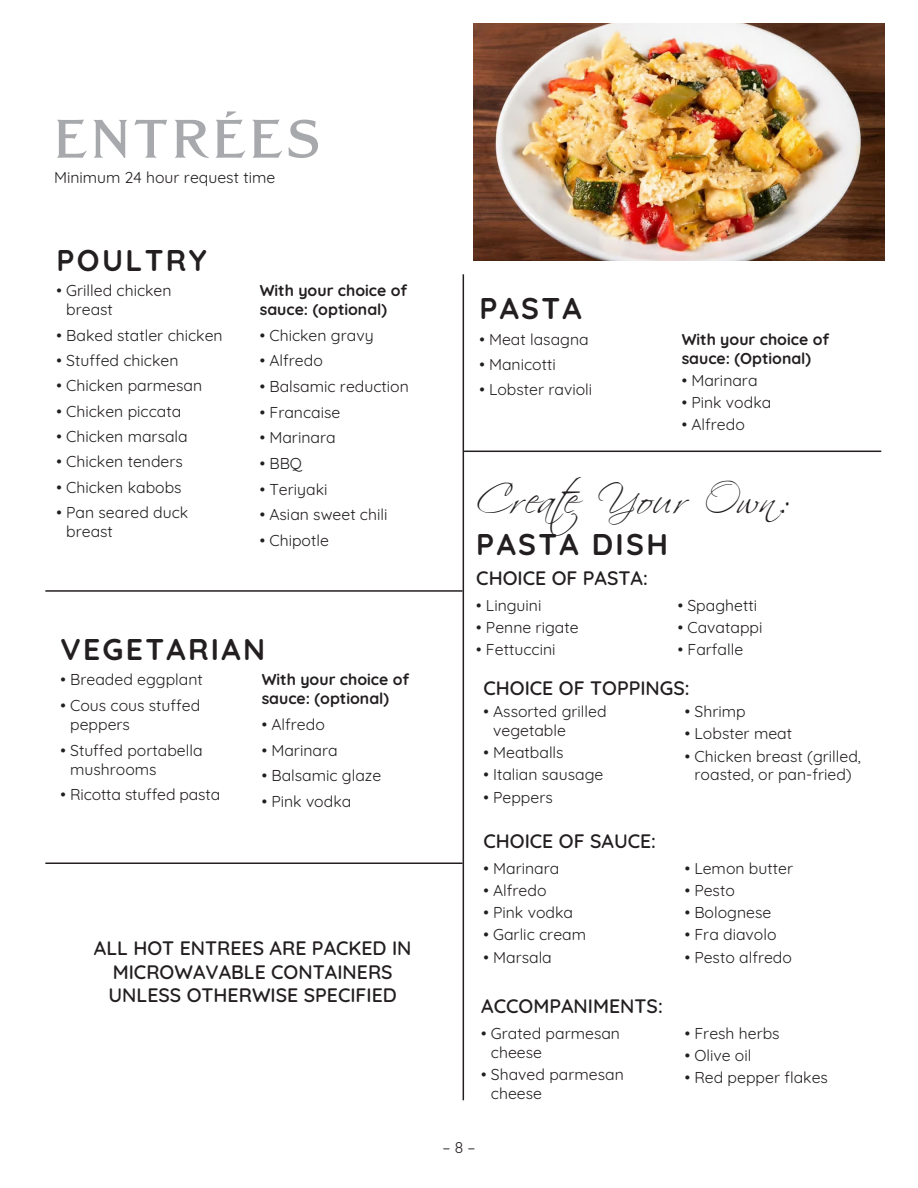
<style>
.page{position:relative;width:918px;height:1188px;background:#fff}
.page>*{position:absolute;margin:0;border:0;box-sizing:border-box;transform-origin:0 0}
.t1{font:700 54px "Grand Central";letter-spacing:.075em;color:#a8a9ad}
.t2{font:40.5px "Scriptina";letter-spacing:.02em;color:#231f20}
.t3{font:300 30px "Quicksand";letter-spacing:.08em;color:#231f20}
.t4{font:300 19.5px/23.4px "Quicksand";color:#231f20;text-align:center}
.t5{font:300 15.75px/18.9px "Quicksand";color:#231f20}
</style>
<div class="page">
<hr style="left:463px;top:274px;width:1px;height:826px;background:#231f20">
<hr style="left:45px;top:590px;width:418px;height:2px;background:#231f20">
<hr style="left:45px;top:862px;width:418px;height:2px;background:#231f20">
<hr style="left:464px;top:451px;width:417px;height:1px;background:#231f20">
<img style="left:474px;top:24px;width:411px;height:236px">
<p class="t1" style="left:54px;top:106px;width:268px">ENTRÉES</p>
<p class="t5" style="left:54px;top:166px;width:223px">Minimum 24 hour request time</p>
<p class="t3" style="left:57px;top:237px;width:152px">POULTRY</p>
<p class="t5" style="left:66px;top:280px;width:107px;text-indent:-10px">• Grilled chicken breast</p>
<p class="t5" style="left:57px;top:324px;width:168px">• Baked statler chicken</p>
<p class="t5" style="left:57px;top:349px;width:123px">• Stuffed chicken</p>
<p class="t5" style="left:57px;top:375px;width:147px">• Chicken parmesan</p>
<p class="t5" style="left:57px;top:400px;width:126px">• Chicken piccata</p>
<p class="t5" style="left:57px;top:425px;width:133px">• Chicken marsala</p>
<p class="t5" style="left:57px;top:451px;width:128px">• Chicken tenders</p>
<p class="t5" style="left:57px;top:476px;width:127px">• Chicken kabobs</p>
<p class="t5" style="left:66px;top:502px;width:124px;text-indent:-10px">• Pan seared duck breast</p>
<p class="t5" style="left:260px;top:280px;width:149px">With your choice of sauce: (optional)</p>
<p class="t5" style="left:260px;top:324px;width:115px">• Chicken gravy</p>
<p class="t5" style="left:260px;top:350px;width:65px">• Alfredo</p>
<p class="t5" style="left:260px;top:375px;width:151px">• Balsamic reduction</p>
<p class="t5" style="left:260px;top:401px;width:82px">• Francaise</p>
<p class="t5" style="left:260px;top:427px;width:77px">• Marinara</p>
<p class="t5" style="left:260px;top:452px;width:44px">• BBQ</p>
<p class="t5" style="left:260px;top:478px;width:69px">• Teriyaki</p>
<p class="t5" style="left:260px;top:504px;width:129px">• Asian sweet chili</p>
<p class="t5" style="left:260px;top:529px;width:71px">• Chipotle</p>
<p class="t3" style="left:60px;top:626px;width:206px">VEGETARIAN</p>
<p class="t5" style="left:60px;top:669px;width:144px">• Breaded eggplant</p>
<p class="t5" style="left:70px;top:694px;width:132px;text-indent:-10px">• Cous cous stuffed peppers</p>
<p class="t5" style="left:70px;top:739px;width:134px;text-indent:-10px">• Stuffed portabella mushrooms</p>
<p class="t5" style="left:60px;top:784px;width:161px">• Ricotta stuffed pasta</p>
<p class="t5" style="left:262px;top:669px;width:149px">With your choice of sauce: (optional)</p>
<p class="t5" style="left:262px;top:713px;width:65px">• Alfredo</p>
<p class="t5" style="left:262px;top:739px;width:77px">• Marinara</p>
<p class="t5" style="left:262px;top:765px;width:121px">• Balsamic glaze</p>
<p class="t5" style="left:262px;top:790px;width:91px">• Pink vodka</p>
<p class="t4" style="left:94px;top:935px;width:319px">ALL HOT ENTREES ARE PACKED IN<br>MICROWAVABLE CONTAINERS<br>UNLESS OTHERWISE SPECIFIED</p>
<p class="t3" style="left:479px;top:285px;width:104px">PASTA</p>
<p class="t5" style="left:479px;top:328px;width:111px">• Meat lasagna</p>
<p class="t5" style="left:479px;top:353px;width:78px">• Manicotti</p>
<p class="t5" style="left:479px;top:379px;width:114px">• Lobster ravioli</p>
<p class="t5" style="left:682px;top:328px;width:149px">With your choice of sauce: (Optional)</p>
<p class="t5" style="left:682px;top:369px;width:77px">• Marinara</p>
<p class="t5" style="left:682px;top:391px;width:91px">• Pink vodka</p>
<p class="t5" style="left:682px;top:413px;width:65px">• Alfredo</p>
<p class="t2" style="left:476px;top:475px;width:314px">Create Your Own:</p>
<p class="t3" style="left:476px;top:522px;width:193px">PASTA DISH</p>
<p class="t4" style="left:476px;top:565px;width:173px">CHOICE OF PASTA:</p>
<p class="t5" style="left:476px;top:594px;width:67px">• Linguini</p>
<p class="t5" style="left:476px;top:616px;width:104px">• Penne rigate</p>
<p class="t5" style="left:476px;top:639px;width:81px">• Fettuccini</p>
<p class="t5" style="left:678px;top:594px;width:81px">• Spaghetti</p>
<p class="t5" style="left:678px;top:616px;width:86px">• Cavatappi</p>
<p class="t5" style="left:678px;top:639px;width:67px">• Farfalle</p>
<p class="t4" style="left:483px;top:675px;width:208px">CHOICE OF TOPPINGS:</p>
<p class="t5" style="left:493px;top:701px;width:115px;text-indent:-10px">• Assorted grilled vegetable</p>
<p class="t5" style="left:483px;top:742px;width:82px">• Meatballs</p>
<p class="t5" style="left:483px;top:764px;width:121px">• Italian sausage</p>
<p class="t5" style="left:483px;top:786px;width:71px">• Peppers</p>
<p class="t5" style="left:685px;top:701px;width:62px">• Shrimp</p>
<p class="t5" style="left:685px;top:723px;width:109px">• Lobster meat</p>
<p class="t5" style="left:685px;top:745px;width:178px;text-align:center">• Chicken breast (grilled, roasted, or pan-fried)</p>
<p class="t4" style="left:483px;top:828px;width:174px">CHOICE OF SAUCE:</p>
<p class="t5" style="left:483px;top:857px;width:77px">• Marinara</p>
<p class="t5" style="left:483px;top:880px;width:65px">• Alfredo</p>
<p class="t5" style="left:483px;top:902px;width:91px">• Pink vodka</p>
<p class="t5" style="left:483px;top:924px;width:104px">• Garlic cream</p>
<p class="t5" style="left:483px;top:946px;width:70px">• Marsala</p>
<p class="t4" style="left:481px;top:993px;width:183px">ACCOMPANIMENTS:</p>
<p class="t5" style="left:491px;top:1022px;width:131px;text-indent:-10px">• Grated parmesan cheese</p>
<p class="t5" style="left:491px;top:1064px;width:134px;text-indent:-10px">• Shaved parmesan cheese</p>
<p class="t5" style="left:442px;top:1137px;width:35px">– 8 –</p>
<p class="t5" style="left:685px;top:857px;width:110px">• Lemon butter</p>
<p class="t5" style="left:685px;top:880px;width:52px">• Pesto</p>
<p class="t5" style="left:685px;top:902px;width:88px">• Bolognese</p>
<p class="t5" style="left:685px;top:924px;width:93px">• Fra diavolo</p>
<p class="t5" style="left:685px;top:946px;width:109px">• Pesto alfredo</p>
<p class="t5" style="left:685px;top:1022px;width:97px">• Fresh herbs</p>
<p class="t5" style="left:685px;top:1045px;width:68px">• Olive oil</p>
<p class="t5" style="left:685px;top:1067px;width:145px">• Red pepper flakes</p>
</div>
